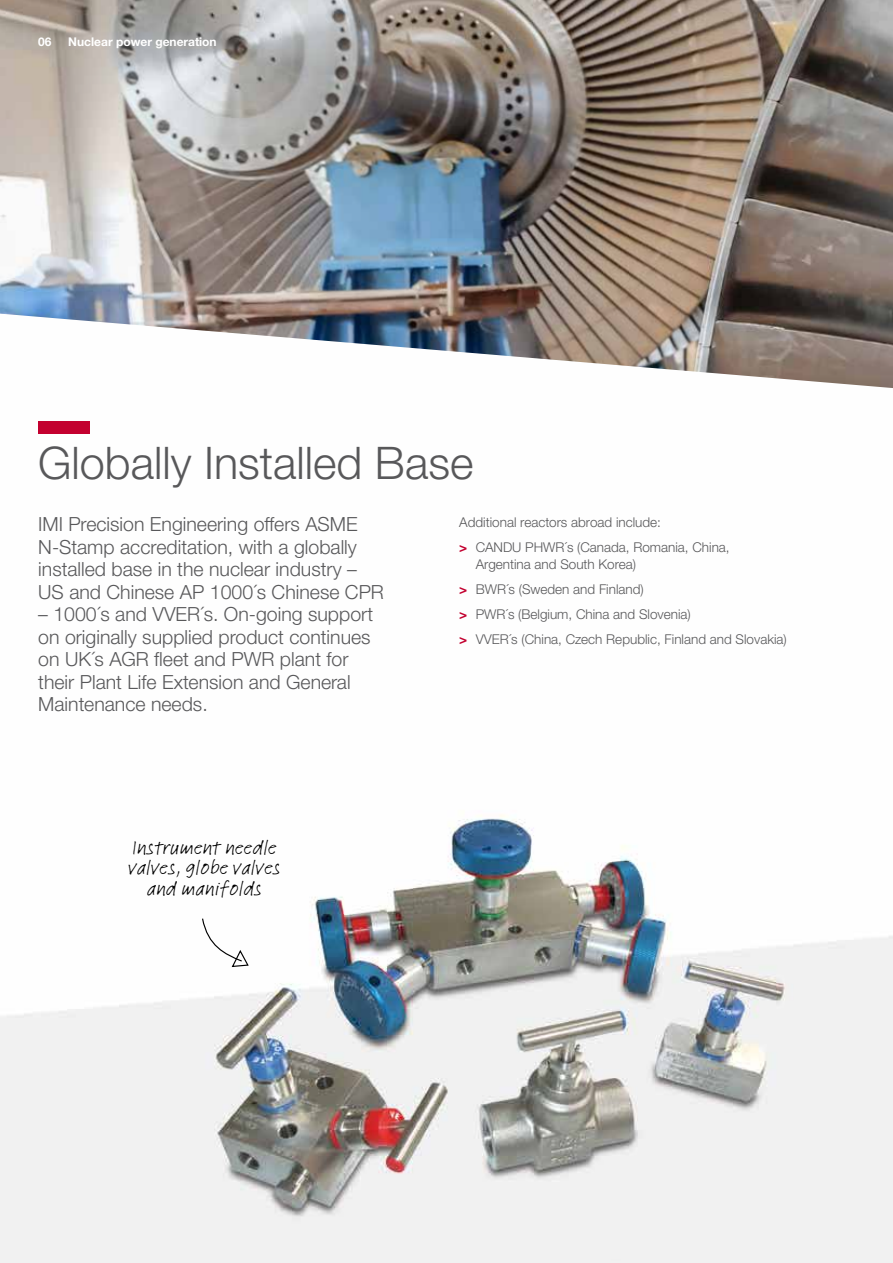
<style>
.page{position:relative;width:893px;height:1263px;background:#fff}
.page>*{position:absolute;margin:0;border:0;box-sizing:border-box;transform-origin:0 0}
.t1{font:300 45px "Helvetica Neue LTW1 G";color:#58585a}
.t2{font:20.85px/20.9px "Feltpen LTCE";color:#000;text-align:center}
.t3{font:300 19.5px/22.5px "Helvetica Neue LTW1 G";color:#58585a}
.t4{font:300 13.5px/25px "Helvetica Neue LTW1 G";color:#58585a}
.t5{font:700 12px "Helvetica Neue LTW1 G";color:#fff}
.s1{font-weight:700;color:#c3002f}
</style>
<div class="page">
<img style="left:0;top:421px;width:893px;height:842px">
<img style="left:0;top:0;width:893px;height:388px">
<svg style="left:201px;top:917px;width:49px;height:51px"></svg>
<div style="left:38px;top:421px;width:51px;height:13px;background:#c3002f"></div>
<p class="t5" style="left:38px;top:34px;width:15px">06</p>
<p class="t5" style="left:68px;top:34px;width:150px">Nuclear power generation</p>
<h1 class="t1" style="left:38px;top:435px;width:437px">Globally Installed Base</h1>
<p class="t3" style="left:38px;top:513px;width:347px">IMI Precision Engineering offers ASME N-Stamp accreditation, with a globally installed base in the nuclear industry – US and Chinese AP 1000´s Chinese CPR</p>
<p class="t3" style="left:38px;top:603px;width:336px">– 1000´s and VVER´s. On-going support on originally supplied product continues on UK´s AGR fleet and PWR plant for their Plant Life Extension and General Maintenance needs.</p>
<p class="t4" style="left:459px;top:510px;width:272px">Additional reactors abroad include:<br><span class="s1">&gt;</span> CANDU PHWR´s (Canada, Romania, China,</p>
<p class="t4" style="left:459px;top:551px;width:329px;text-indent:16px">Argentina and South Korea)<br><span class="s1">&gt;</span> BWR´s (Sweden and Finland)<br><span class="s1">&gt;</span> PWR´s (Belgium, China and Slovenia)<br><span class="s1">&gt;</span> VVER´s (China, Czech Republic, Finland and Slovakia)</p>
<p class="t2" style="left:128px;top:836px;width:154px">Instrument needle valves, globe valves and manifolds</p>
</div>
